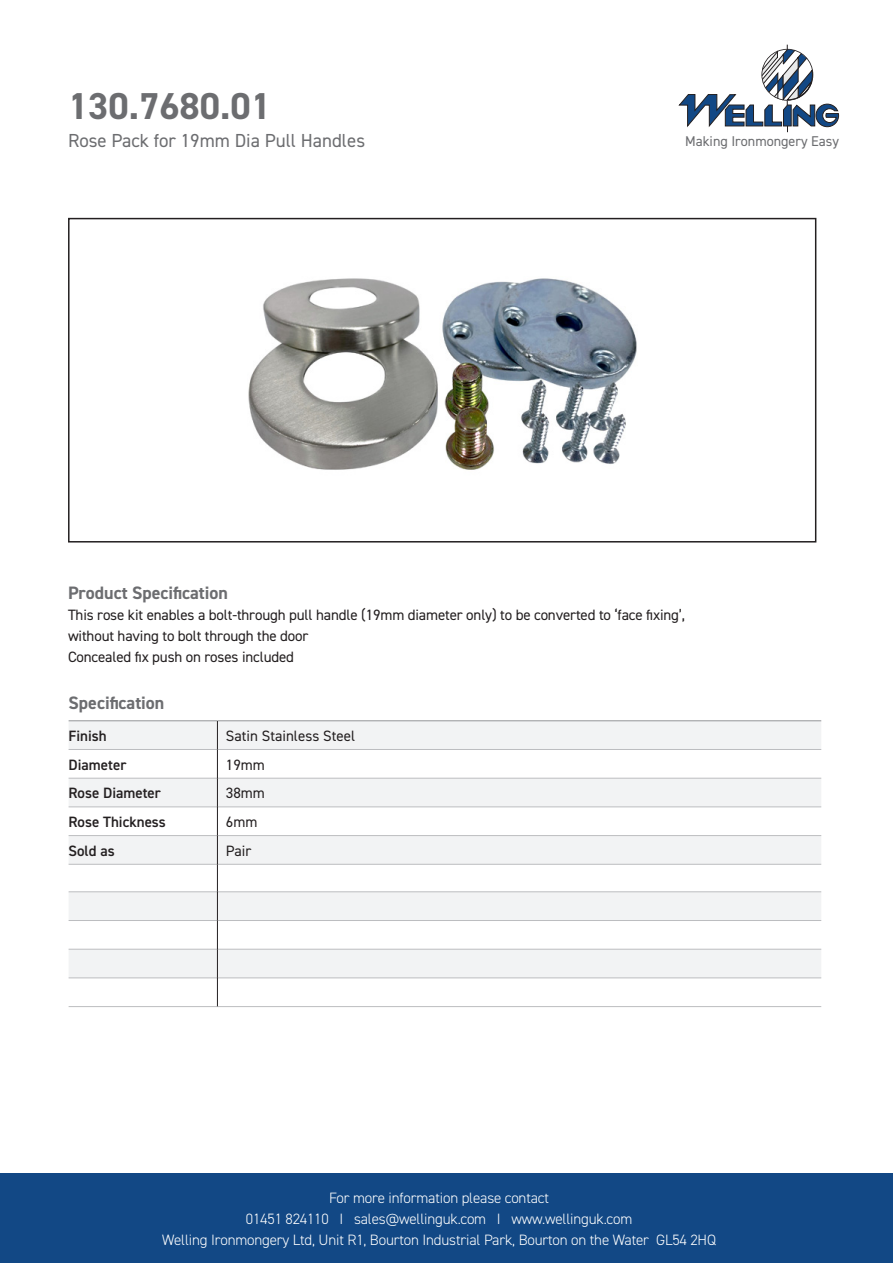
<style>
.page{position:relative;width:893px;height:1263px;background:#fff}
.page>*{position:absolute;margin:0;border:0;box-sizing:border-box;transform-origin:0 0}
.t1{font:700 37.5px "DIN2014";color:#6c6d70}
.t2{font:18.9px "DIN2014";color:#6c6d70}
.t3{font:700 18px "DIN2014";color:#6c6d70}
.t4{font:15px/21px "DIN2014";letter-spacing:-.01em;color:#231f20}
.t5{font:300 15px/21px "DIN2014";letter-spacing:-.01em;color:#fff;text-align:center}
.t6{font:600 15px "DIN2014";color:#231f20}
.t7{font:14.1px "DIN2014";color:#6c6d70}
</style>
<div class="page">
<div style="left:0;top:1174px;width:893px;height:89px;background:#124885"></div>
<svg style="left:678px;top:45px;width:161px;height:87px"></svg>
<div style="left:68px;top:218px;width:748px;height:324px;border:2px solid #231f20"></div>
<svg style="left:69px;top:721px;width:752px;height:257px;fill:#f2f3f4"></svg>
<hr style="left:69px;top:720px;width:148px;height:1px;background:#939598">
<hr style="left:217px;top:720px;width:604px;height:1px;background:#939598">
<hr style="left:69px;top:749px;width:148px;height:1px;background:#bcbdc0">
<hr style="left:218px;top:749px;width:603px;height:1px;background:#bcbdc0">
<hr style="left:69px;top:778px;width:148px;height:1px;background:#bcbdc0">
<hr style="left:218px;top:778px;width:603px;height:1px;background:#bcbdc0">
<hr style="left:69px;top:807px;width:148px;height:1px;background:#bcbdc0">
<hr style="left:218px;top:807px;width:603px;height:1px;background:#bcbdc0">
<hr style="left:69px;top:835px;width:148px;height:1px;background:#bcbdc0">
<hr style="left:218px;top:835px;width:603px;height:1px;background:#bcbdc0">
<hr style="left:69px;top:864px;width:148px;height:1px;background:#bcbdc0">
<hr style="left:218px;top:864px;width:603px;height:1px;background:#bcbdc0">
<hr style="left:69px;top:891px;width:148px;height:1px;background:#bcbdc0">
<hr style="left:218px;top:891px;width:603px;height:1px;background:#bcbdc0">
<hr style="left:69px;top:920px;width:148px;height:1px;background:#bcbdc0">
<hr style="left:218px;top:920px;width:603px;height:1px;background:#bcbdc0">
<hr style="left:69px;top:949px;width:148px;height:1px;background:#bcbdc0">
<hr style="left:218px;top:949px;width:603px;height:1px;background:#bcbdc0">
<hr style="left:69px;top:978px;width:148px;height:1px;background:#bcbdc0">
<hr style="left:218px;top:978px;width:603px;height:1px;background:#bcbdc0">
<hr style="left:69px;top:1006px;width:148px;height:1px;background:#bcbdc0">
<hr style="left:217px;top:1006px;width:604px;height:1px;background:#bcbdc0">
<svg style="left:217px;top:721px;width:1px;height:285px"></svg>
<img style="left:248px;top:278px;width:389px;height:192px">
<p class="t1" style="left:68px;top:81px;width:204px">130.7680.01</p>
<p class="t2" style="left:68px;top:128px;width:299px">Rose Pack for 19mm Dia Pull Handles</p>
<p class="t7" style="left:685px;top:132px;width:155px">Making Ironmongery Easy</p>
<p class="t3" style="left:68px;top:581px;width:161px">Product Specification</p>
<p class="t4" style="left:68px;top:604px;width:618px">This rose kit enables a bolt-through pull handle (19mm diameter only) to be converted to ‘face fixing’, without having to bolt through the door</p>
<p class="t4" style="left:68px;top:646px;width:228px">Concealed fix push on roses included</p>
<p class="t3" style="left:69px;top:691px;width:97px">Specification</p>
<p class="t6" style="left:69px;top:726px;width:40px">Finish</p>
<p class="t4" style="left:226px;top:725px;width:131px">Satin Stainless Steel</p>
<p class="t6" style="left:69px;top:754px;width:59px">Diameter</p>
<p class="t4" style="left:226px;top:754px;width:41px">19mm</p>
<p class="t6" style="left:69px;top:783px;width:94px">Rose Diameter</p>
<p class="t4" style="left:226px;top:782px;width:41px">38mm</p>
<p class="t6" style="left:69px;top:812px;width:99px">Rose Thickness</p>
<p class="t4" style="left:226px;top:811px;width:33px">6mm</p>
<p class="t6" style="left:69px;top:841px;width:48px">Sold as</p>
<p class="t4" style="left:226px;top:840px;width:27px">Pair</p>
<p class="t5" style="left:162px;top:1187px;width:555px">For more information please contact<br>01451 824110 I sales@wellinguk.com I www.wellinguk.com<br>Welling Ironmongery Ltd, Unit R1, Bourton Industrial Park, Bourton on the Water GL54 2HQ</p>
</div>
